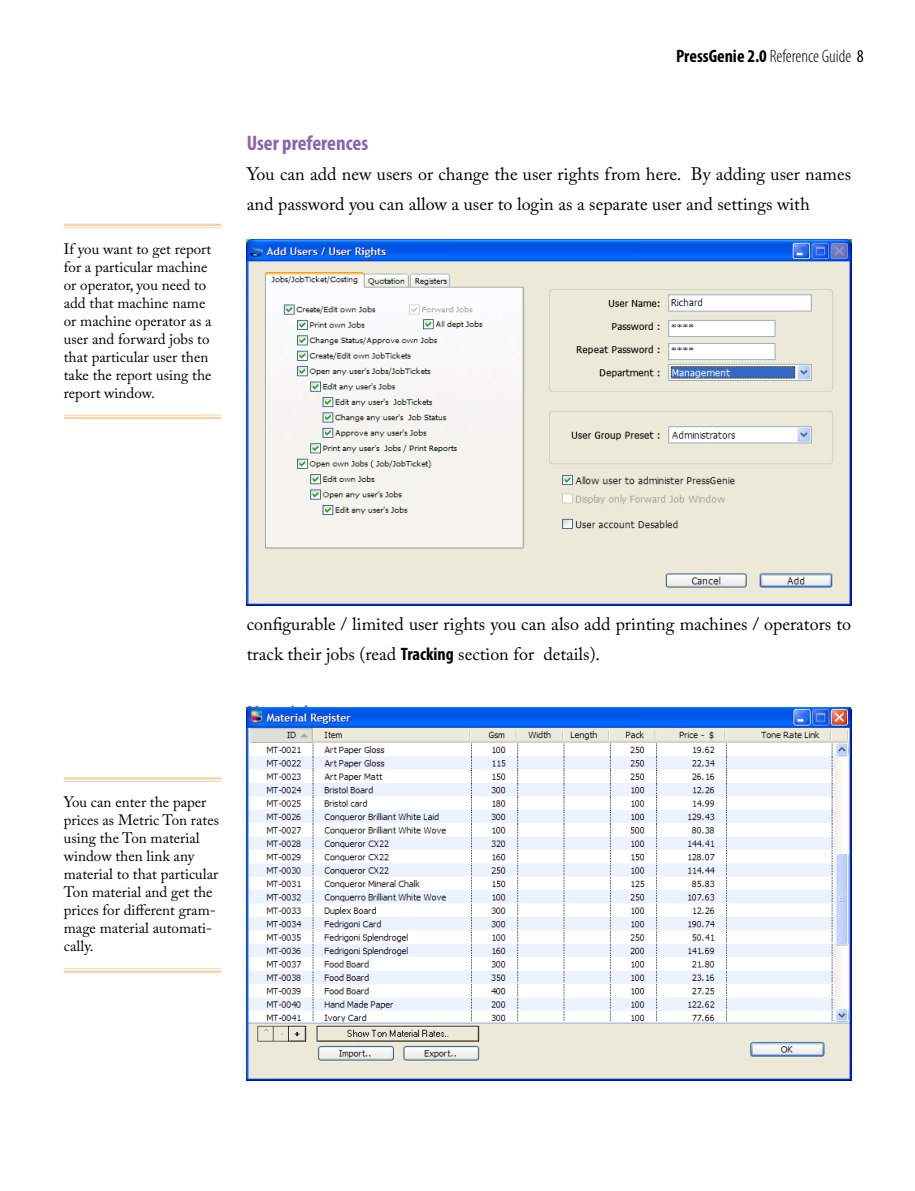
<style>
.page{position:relative;width:915px;height:1191px;background:#fff}
.page>*{position:absolute;margin:0;border:0;box-sizing:border-box;transform-origin:0 0}
.t1{font:700 condensed 21px "Myriad Pro";color:#8c64ab}
.t2{font:18px/30px "Adobe Caslon Pro";color:#000}
.t3{font:300 condensed 18px "Myriad Pro";color:#000}
.t4{font:15px/18px "Adobe Caslon Pro";color:#000}
.s1{font-weight:700}
.s2{font-weight:400}
.s3{font-family:"Myriad Pro";font-weight:700;font-stretch:condensed}
</style>
<div class="page">
<img style="left:247px;top:240px;width:603px;height:365px">
<img style="left:247px;top:708px;width:603px;height:372px">
<hr style="left:64px;top:224px;width:157px;height:2px;background:#fdd1a7">
<hr style="left:64px;top:227px;width:157px;height:1px;background:#fdd1a7">
<hr style="left:64px;top:415px;width:157px;height:1px;background:#fdd1a7">
<hr style="left:64px;top:417px;width:157px;height:2px;background:#fdd1a7">
<hr style="left:64px;top:777px;width:157px;height:2px;background:#fdd1a7">
<hr style="left:64px;top:781px;width:157px;height:1px;background:#fdd1a7">
<hr style="left:64px;top:968px;width:157px;height:1px;background:#fdd1a7">
<hr style="left:64px;top:970px;width:157px;height:3px;background:#fdd1a7">
<p class="t4" style="left:64px;top:239px;width:149px">If you want to get report for a particular machine or operator, you need to add that machine name or machine operator as a user and forward jobs to that particular user then take the report using the report window.</p>
<p class="t3" style="left:675px;top:46px;width:189px"><span class="s1">PressGenie 2.0</span> Reference Guide <span class="s2">8</span></p>
<h1 class="t1" style="left:247px;top:129px;width:123px">User preferences</h1>
<p class="t2" style="left:247px;top:158px;width:605px">You can add new users or change the user rights from here. By adding user names and password you can allow a user to login as a separate user and settings with</p>
<p class="t2" style="left:247px;top:608px;width:605px">configurable / limited user rights you can also add printing machines / operators to track their jobs (read <span class="s3">Tracking</span> section for details).</p>
<p class="t4" style="left:64px;top:793px;width:157px">You can enter the paper prices as Metric Ton rates using the Ton material window then link any material to that particular<br>Ton material and get the prices for different gram&shy;mage material automati&shy;cally.</p>
</div>
